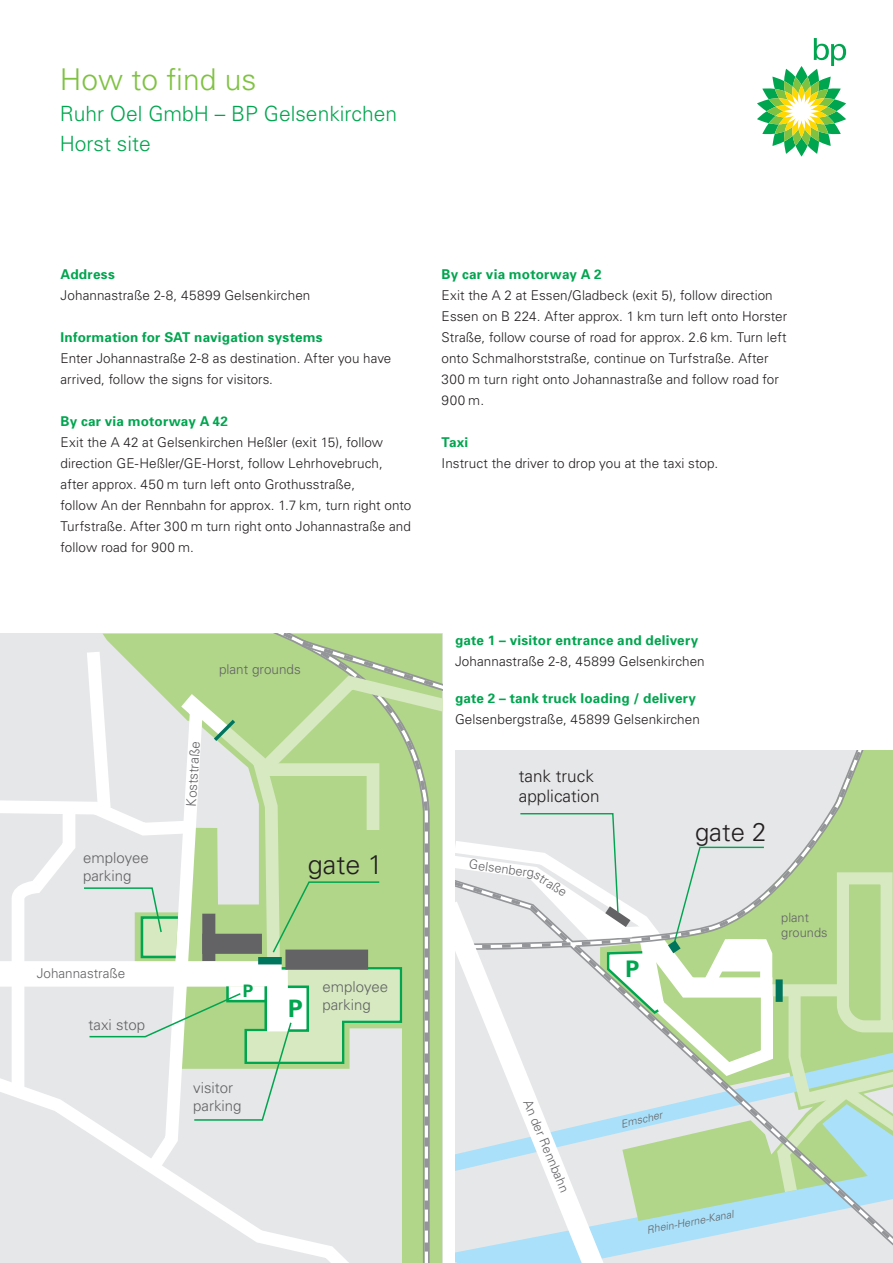
<style>
.page{position:relative;width:893px;height:1263px;background:#fff}
.page>*{position:absolute;margin:0;border:0;box-sizing:border-box;transform-origin:0 0}
.t1{font:300 30px "Univers";color:#7fc241}
.t2{font:300 27px "Univers";color:#231f20}
.t3{font:300 25.65px "Univers";color:#231f20}
.t4{font:700 24px "Univers";color:#00a54f}
.t5{font:700 22.8px "Univers";color:#00a54f}
.t6{font:300 21px/30px "Univers";color:#00a54f}
.t7{font:700 17.25px "Univers";color:#00a54f}
.t8{font:300 17.1px/20.5px "Univers";color:#231f20}
.t9{font:300 15px/18px "Univers";color:#636366}
.t10{font:300 13.5px/21px "Univers";letter-spacing:.005em;color:#231f20}
.t11{font:700 13.5px "Univers";letter-spacing:.02em;color:#00a54f}
.t12{font:300 13.5px "Univers";color:#636366}
.t13{font:300 12.75px/15.5px "Univers";color:#636366}
.t14{font:italic 300 10.65px "Univers";color:#636366}
</style>
<div class="page">
<svg style="left:757px;top:38px;width:89px;height:119px"></svg>
<div style="left:0;top:1121px;width:181px;height:142px;background:#e6e7e9"></div>
<svg style="left:136px;top:1121px;width:45px;height:63px"></svg>
<svg style="left:183px;top:634px;width:247px;height:629px;background:#e0e5de"></svg>
<svg style="left:0;top:638px;width:442px;height:483px;background:#cfe0c2"></svg>
<svg style="left:455px;top:750px;width:438px;height:513px;background:#dae3e2"></svg>
<svg style="left:455px;top:1205px;width:189px;height:58px;background:#d0e6f0"></svg>
<svg style="left:455px;top:812px;width:438px;height:393px;background:#d2e2ce"></svg>
<h1 class="t1" style="left:60px;top:61px;width:198px">How to find us</h1>
<h3 class="t6" style="left:60px;top:98px;width:339px">Ruhr Oel GmbH – BP Gelsenkirchen<br>Horst site</h3>
<p class="t11" style="left:61px;top:265px;width:56px">Address</p>
<p class="t10" style="left:61px;top:284px;width:251px">Johannastraße 2-8, 45899 Gelsenkirchen</p>
<p class="t11" style="left:61px;top:328px;width:264px">Information for SAT navigation systems</p>
<p class="t10" style="left:61px;top:347px;width:332px">Enter Johannastraße 2-8 as destination. After you have arrived, follow the signs for visitors.</p>
<p class="t11" style="left:61px;top:412px;width:169px">By car via motorway A 42</p>
<p class="t10" style="left:61px;top:431px;width:352px">Exit the A 42 at Gelsenkirchen Heßler (exit 15), follow direction GE-Heßler/GE-Horst, follow Lehrhovebruch, after approx. 450 m turn left onto Grothusstraße,<br>follow An der Rennbahn for approx. 1.7 km, turn right onto Turfstraße. After 300 m turn right onto Johannastraße and follow road for 900 m.</p>
<p class="t11" style="left:442px;top:266px;width:162px">By car via motorway A 2</p>
<p class="t10" style="left:442px;top:284px;width:347px">Exit the A 2 at Essen/Gladbeck (exit 5), follow direction Essen on B 224. After approx. 1 km turn left onto Horster Straße, follow course of road for approx. 2.6 km. Turn left onto Schmalhorststraße, continue on Turfstraße. After 300 m turn right onto Johannastraße and follow road for 900 m.</p>
<p class="t11" style="left:442px;top:434px;width:28px">Taxi</p>
<p class="t10" style="left:442px;top:452px;width:278px">Instruct the driver to drop you at the taxi stop.</p>
<p class="t12" style="left:219px;top:661px;width:83px">plant grounds</p>
<p class="t12" style="left:183px;top:806px;width:67px;rotate:-86deg">Koststraße</p>
<p class="t9" style="left:83px;top:848px;width:67px">employee parking</p>
<h2 class="t2" style="left:308px;top:848px;width:77px">gate 1</h2>
<p class="t12" style="left:37px;top:965px;width:90px">Johannastraße</p>
<p class="t9" style="left:89px;top:1016px;width:58px">taxi stop</p>
<p class="t7" style="left:243px;top:980px;width:12px">P</p>
<p class="t9" style="left:193px;top:1078px;width:50px">visitor parking</p>
<h3 class="t4" style="left:288px;top:993px;width:16px">P</h3>
<p class="t9" style="left:322px;top:977px;width:67px">employee parking</p>
<p class="t11" style="left:455px;top:631px;width:245px">gate 1 – visitor entrance and delivery</p>
<p class="t10" style="left:455px;top:650px;width:251px">Johannastraße 2-8, 45899 Gelsenkirchen</p>
<p class="t11" style="left:455px;top:690px;width:243px">gate 2 – tank truck loading / delivery</p>
<p class="t10" style="left:455px;top:708px;width:246px">Gelsenbergstraße, 45899 Gelsenkirchen</p>
<p class="t8" style="left:519px;top:765px;width:82px">tank truck application</p>
<p class="t13" style="left:470px;top:856px;width:67px;rotate:8deg">Gelsenberg</p>
<p class="t13" style="left:540px;top:867px;width:38px;rotate:33deg">straße</p>
<h3 class="t5" style="left:625px;top:954px;width:16px">P</h3>
<h3 class="t3" style="left:695px;top:816px;width:73px">gate 2</h3>
<p class="t13" style="left:781px;top:909px;width:48px">plant grounds</p>
<p class="t13" style="left:534px;top:1097px;width:101px;rotate:67deg">An der Rennbahn</p>
<p class="t14" style="left:620px;top:1118px;width:44px;rotate:-13deg">Emscher</p>
<p class="t14" style="left:646px;top:1224px;width:89px;rotate:-11deg">Rhein-Herne-Kanal</p>
</div>
